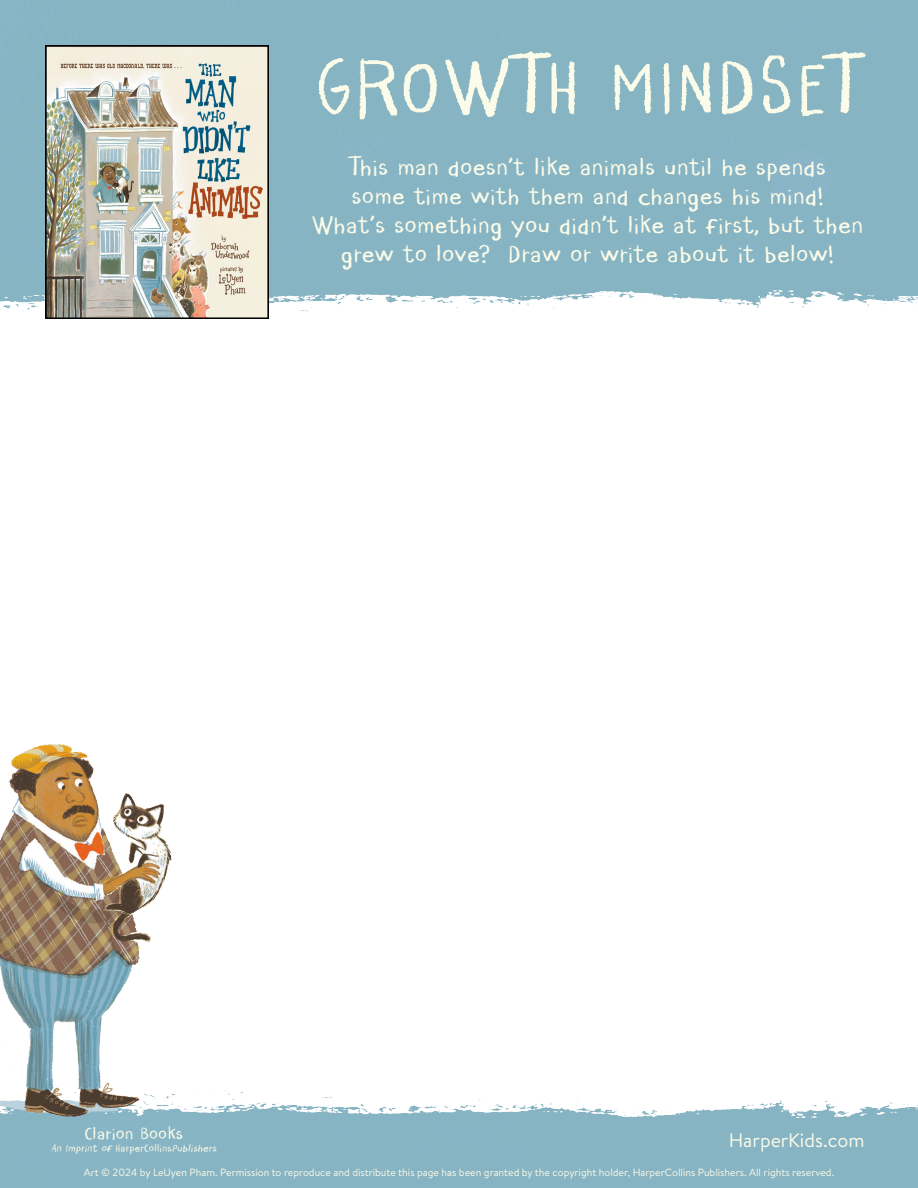
<style>
.page{position:relative;width:918px;height:1188px;background:#fff}
.page>*{position:absolute;margin:0;border:0;box-sizing:border-box;transform-origin:0 0}
.t1{font:75px "alex straight";color:#fbfbe9}
.t2{font:24px/28.8px "alex straight";color:#fbfbe9;text-align:center}
.t3{font:19.5px "Brandon Text";color:#fbfbe9}
.t4{font:17.25px "alex straight";color:#fbfbe9}
.t5{font:10.5px "Brandon Text";color:#fbfbe9}
.t6{font:italic 10.35px "alex straight";color:#fbfbe9}
.s1{font-style:normal}
</style>
<div class="page">
<img style="left:0;top:1092px;width:918px;height:96px">
<div style="left:0;top:0;width:918px;height:319px;background:#87b4c2"></div>
<img style="left:45px;top:45px;width:224px;height:273px">
<img style="left:0;top:744px;width:179px;height:381px">
<p class="t1" style="left:315px;top:35px;width:546px">GROWTH MINDSET</p>
<p class="t2" style="left:349px;top:153px;width:479px">This man doesn’t like animals until he spends</p>
<p class="t2" style="left:352px;top:182px;width:473px">some time with them and changes his mind!</p>
<p class="t2" style="left:312px;top:210px;width:553px">What’s something you didn’t like at first, but then grew to love? Draw or write about it below!</p>
<p class="t4" style="left:84px;top:1122px;width:100px">Clarion Books</p>
<p class="t3" style="left:729px;top:1126px;width:137px">HarperKids.com</p>
<p class="t6" style="left:51px;top:1141px;width:170px">An Imprint of <span class="s1">H a r p e rC o l l i n s</span> Publishers</p>
<p class="t5" style="left:84px;top:1165px;width:752px">Art © 2024 by LeUyen Pham. Permission to reproduce and distribute this page has been granted by the copyright holder, HarperCollins Publishers. All rights reserved.</p>
</div>
